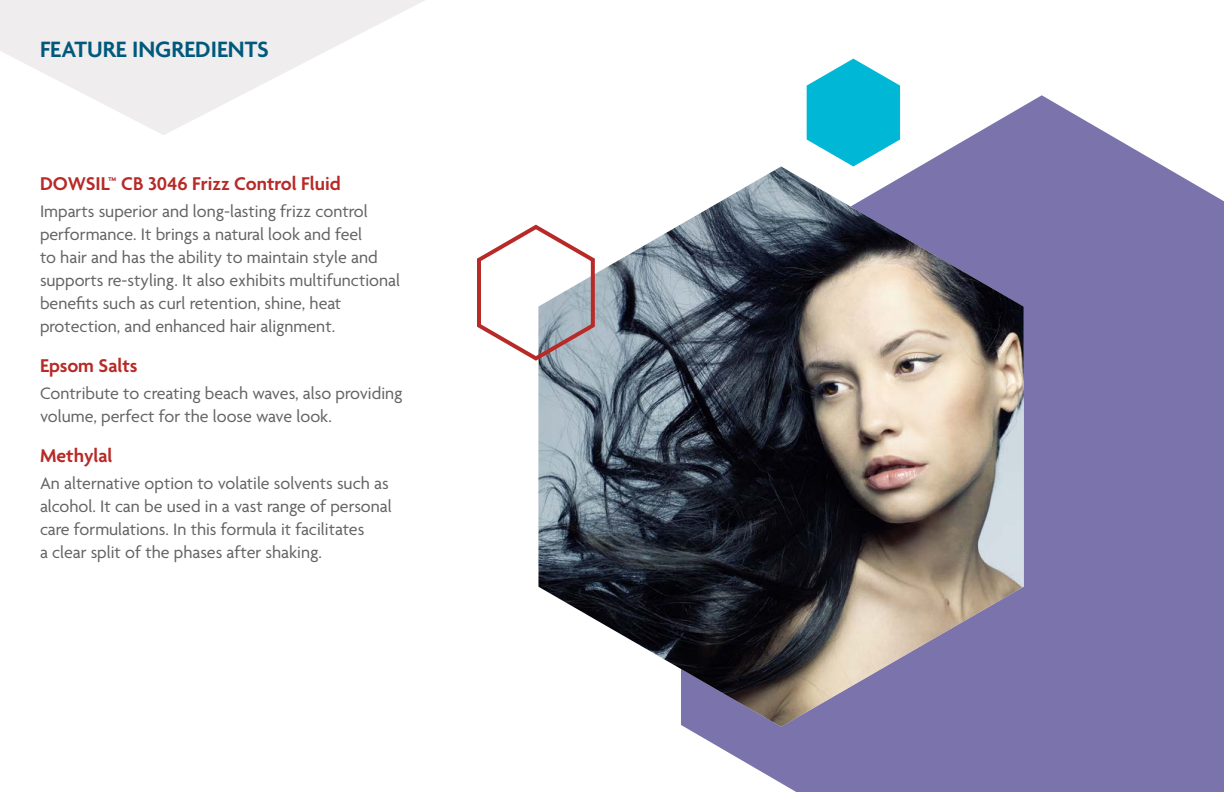
<style>
.page{position:relative;width:1224px;height:792px;background:#fff}
.page>*{position:absolute;margin:0;border:0;box-sizing:border-box;transform-origin:0 0}
.Feature_Ingr{font:600 24px "Agenda";color:#00597d}
.Subhead{font:600 20px "Agenda";color:#b72a27}
.Para{font:18px/23px "Agenda";color:#636366}
</style>
<div class="page">
<svg style="left:685px;top:95px;width:539px;height:697px;fill:#7b74ac"></svg>
<svg style="left:0;top:0;width:425px;height:135px;fill:#efeded"></svg>
<img style="left:538px;top:166px;width:486px;height:561px">
<svg style="left:477px;top:222px;width:120px;height:141px"></svg>
<svg style="left:807px;top:59px;width:93px;height:108px"></svg>
<p class="Feature_Ingr" style="left:40px;top:37px;width:230px">FEATURE INGREDIENTS</p>
<p class="Subhead" style="left:40px;top:173px;width:302px">DOWSIL™ CB 3046 Frizz Control Fluid</p>
<p class="Para" style="left:40px;top:201px;width:362px">Imparts superior and long-lasting frizz control performance. It brings a natural look and feel<br>to hair and has the ability to maintain style and supports re-styling. It also exhibits multifunctional benefits such as curl retention, shine, heat protection, and enhanced hair alignment.</p>
<p class="Subhead" style="left:40px;top:355px;width:99px">Epsom Salts</p>
<p class="Para" style="left:40px;top:383px;width:364px">Contribute to creating beach waves, also providing volume, perfect for the loose wave look.</p>
<p class="Subhead" style="left:40px;top:445px;width:74px">Methylal</p>
<p class="Para" style="left:40px;top:473px;width:353px">An alternative option to volatile solvents such as alcohol. It can be used in a vast range of personal care formulations. In this formula it facilitates<br>a clear split of the phases after shaking.</p>
</div>
